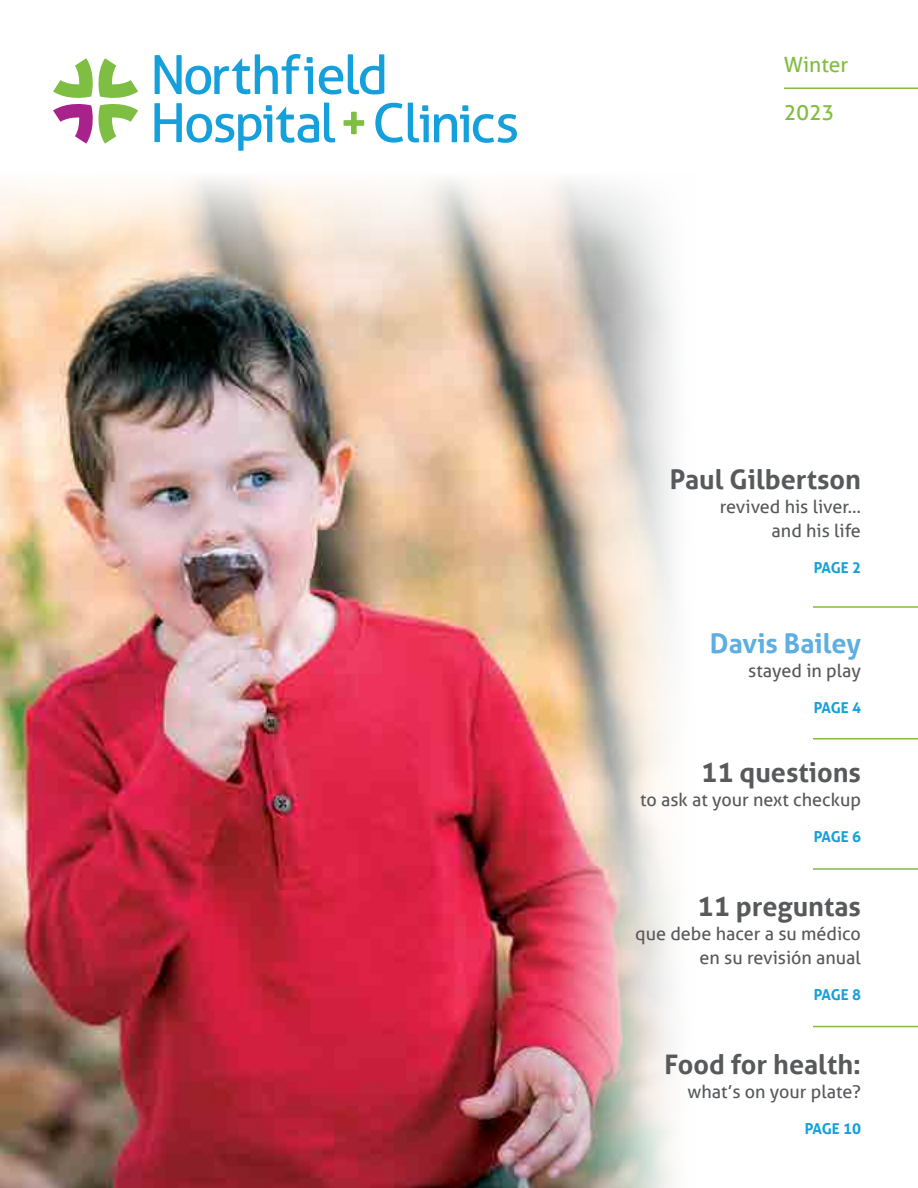
<style>
.page{position:relative;width:918px;height:1188px;background:#fff}
.page>*{position:absolute;margin:0;border:0;box-sizing:border-box;transform-origin:0 0}
.t1{font:700 27px "Aller";color:#58595b}
.t2{font:700 27px "Aller";color:#5daee1}
.t3{font:21px "Aller";color:#81bd41}
.t4{font:18px/24px "Aller";color:#58595b;text-align:right}
.t5{font:700 15px "Aller";letter-spacing:-.025em;color:#16a0db}
</style>
<div class="page">
<img style="left:0;top:315px;width:551px;height:873px">
<svg style="left:0;top:179px;width:551px;height:136px;background:#e0d2c4"></svg>
<img style="left:551px;top:181px;width:121px;height:1007px">
<svg style="left:155px;top:54px;width:158px;height:40px"></svg>
<svg style="left:319px;top:54px;width:65px;height:40px"></svg>
<svg style="left:343px;top:112px;width:21px;height:22px"></svg>
<svg style="left:375px;top:103px;width:142px;height:40px"></svg>
<svg style="left:154px;top:103px;width:181px;height:48px"></svg>
<svg style="left:53px;top:58px;width:85px;height:86px"></svg>
<hr style="left:784px;top:87px;width:134px;height:2px;background:#82bd41">
<hr style="left:813px;top:606px;width:105px;height:2px;background:#82bd41">
<hr style="left:813px;top:738px;width:105px;height:2px;background:#82bd41">
<hr style="left:813px;top:868px;width:105px;height:2px;background:#82bd41">
<hr style="left:813px;top:1026px;width:105px;height:1px;background:#82bd41">
<p class="t3" style="left:784px;top:52px;width:66px">Winter</p>
<p class="t3" style="left:784px;top:100px;width:52px">2023</p>
<h1 class="t1" style="left:670px;top:463px;width:193px">Paul Gilbertson</h1>
<p class="t4" style="left:720px;top:495px;width:143px">revived his liver… and his life</p>
<p class="t5" style="left:814px;top:558px;width:49px">PAGE 2</p>
<h1 class="t2" style="left:710px;top:627px;width:153px">Davis Bailey</h1>
<p class="t4" style="left:748px;top:658px;width:114px">stayed in play</p>
<p class="t5" style="left:814px;top:698px;width:49px">PAGE 4</p>
<h1 class="t1" style="left:701px;top:755px;width:161px">11 questions</h1>
<p class="t4" style="left:640px;top:787px;width:222px">to ask at your next checkup</p>
<p class="t5" style="left:814px;top:827px;width:49px">PAGE 6</p>
<h1 class="t1" style="left:698px;top:890px;width:165px">11 preguntas</h1>
<p class="t4" style="left:635px;top:922px;width:227px">que debe hacer a su médico en su revisión anual</p>
<p class="t5" style="left:814px;top:985px;width:49px">PAGE 8</p>
<h1 class="t1" style="left:664px;top:1047px;width:198px">Food for health:</h1>
<p class="t4" style="left:688px;top:1079px;width:175px">what’s on your plate?</p>
<p class="t5" style="left:805px;top:1119px;width:58px">PAGE 10</p>
</div>
